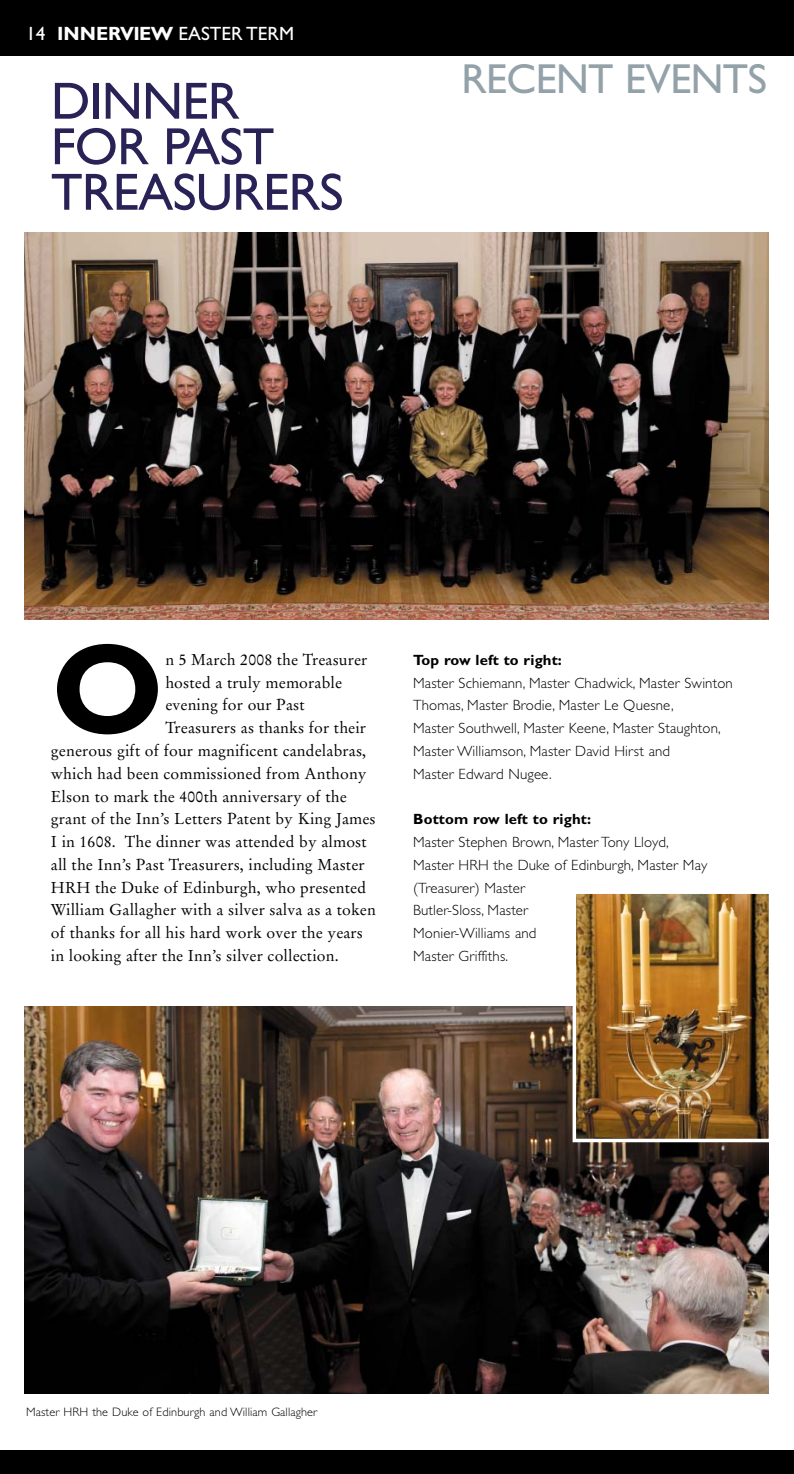
<style>
.page{position:relative;width:794px;height:1474px;background:#fff}
.page>*{position:absolute;margin:0;border:0;box-sizing:border-box;transform-origin:0 0}
.t1{font:700 129.15px "Gill Sans CE";color:#000}
.t2{font:52.5px/45.5px "Gill Sans CE";letter-spacing:-.015em;color:#292256}
.t3{font:42px "Gill Sans CE";letter-spacing:-.015em;color:#93a1a9}
.t4{font:19.25px "Gill Sans CE";color:#fff}
.t5{font:15.75px "Stempel Garamond";letter-spacing:.01em;color:#000}
.t6{font:300 14.88px/22.8px "Gill Sans CE";letter-spacing:.01em;color:#000}
.t7{font:700 14.88px "Gill Sans CE";letter-spacing:.01em;color:#000}
.t8{font:300 12.25px "Gill Sans CE";letter-spacing:.01em;color:#000}
.s1{font-weight:700}
</style>
<div class="page">
<img style="left:24px;top:232px;width:744px;height:387px">
<img style="left:24px;top:1006px;width:744px;height:387px">
<div style="left:0;top:1449px;width:793px;height:24px;background:#000"></div>
<div style="left:0;top:1px;width:793px;height:55px;background:#000"></div>
<img style="left:577px;top:895px;width:190px;height:242px">
<div style="left:572px;top:890px;width:200px;height:252px;border:4px solid #fff"></div>
<p class="t4" style="left:26px;top:27px;width:270px">14 <span class="s1">INNERVIEW</span> EASTER TERM</p>
<h2 class="t2" style="left:51px;top:83px;width:294px">DINNER<br>FOR PAST<br>TREASURERS</h2>
<h3 class="t3" style="left:461px;top:62px;width:307px">RECENT EVENTS</h3>
<h1 class="t1" style="left:51px;top:640px;width:115px">O</h1>
<p class="t5" style="left:165px;top:652px;width:204px">n 5 March 2008 the Treasurer</p>
<p class="t5" style="left:165px;top:675px;width:178px">hosted a truly memorable</p>
<p class="t5" style="left:165px;top:698px;width:141px">evening for our Past</p>
<p class="t5" style="left:165px;top:721px;width:202px">Treasurers as thanks for their</p>
<p class="t5" style="left:51px;top:743px;width:317px">generous gift of four magnificent candelabras,</p>
<p class="t5" style="left:51px;top:766px;width:317px">which had been commissioned from Anthony</p>
<p class="t5" style="left:51px;top:789px;width:297px">Elson to mark the 400th anniversary of the</p>
<p class="t5" style="left:51px;top:812px;width:326px">grant of the Inn’s Letters Patent by King James</p>
<p class="t5" style="left:51px;top:834px;width:317px">I in 1608. The dinner was attended by almost</p>
<p class="t5" style="left:51px;top:857px;width:315px">all the Inn’s Past Treasurers, including Master</p>
<p class="t5" style="left:51px;top:880px;width:317px">HRH the Duke of Edinburgh, who presented</p>
<p class="t5" style="left:51px;top:903px;width:326px">William Gallagher with a silver salva as a token</p>
<p class="t5" style="left:51px;top:925px;width:314px">of thanks for all his hard work over the years</p>
<p class="t5" style="left:51px;top:948px;width:289px">in looking after the Inn’s silver collection.</p>
<p class="t7" style="left:413px;top:654px;width:150px">Top row left to right:</p>
<p class="t6" style="left:413px;top:673px;width:321px">Master Schiemann, Master Chadwick, Master Swinton Thomas, Master Brodie, Master Le Quesne,<br>Master Southwell, Master Keene, Master Staughton, Master Williamson, Master David Hirst and<br>Master Edward Nugee.</p>
<p class="t7" style="left:413px;top:813px;width:179px">Bottom row left to right:</p>
<p class="t6" style="left:413px;top:832px;width:295px">Master Stephen Brown, Master Tony Lloyd,<br>Master HRH the Duke of Edinburgh, Master May (Treasurer) Master<br>Butler-Sloss, Master<br>Monier-Williams and<br>Master Griffiths.</p>
<p class="t8" style="left:26px;top:1407px;width:293px">Master HRH the Duke of Edinburgh and William Gallagher</p>
</div>
